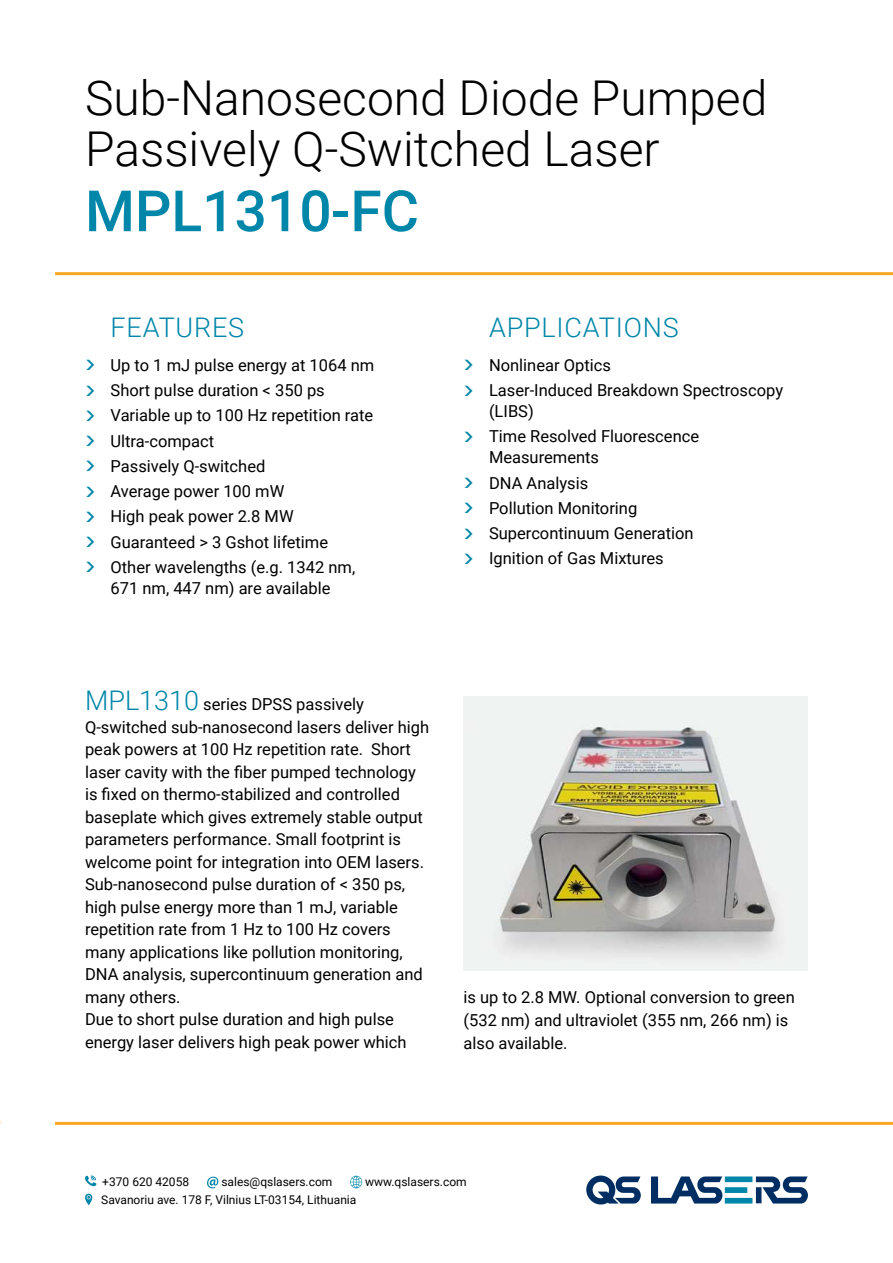
<style>
.page{position:relative;width:893px;height:1263px;background:#fff}
.page>*{position:absolute;margin:0;border:0;box-sizing:border-box;transform-origin:0 0}
.t1{font:500 57px "Roboto";color:#0086a8}
.t2{font:300 48px/51px "Roboto";color:#000}
.t3{font:300 27px "Roboto";letter-spacing:.03em;color:#0086a8}
.t4{font:16.5px/22.5px "Roboto";color:#000}
.t5{font:12px "Roboto";color:#000}
.s1{font-weight:300;font-size:27px;color:#0086a8}
</style>
<div class="page">
<svg style="left:651px;top:1176px;width:157px;height:27px"></svg>
<svg style="left:586px;top:1175px;width:55px;height:29px"></svg>
<svg style="left:85px;top:1175px;width:11px;height:11px"></svg>
<svg style="left:207px;top:1177px;width:11px;height:11px"></svg>
<svg style="left:350px;top:1176px;width:12px;height:12px"></svg>
<svg style="left:85px;top:1194px;width:7px;height:11px"></svg>
<hr style="left:55px;top:1122px;width:838px;height:3px;background:#f7a721">
<hr style="left:55px;top:272px;width:838px;height:3px;background:#f7a721">
<img style="left:463px;top:696px;width:345px;height:275px">
<h2 class="t2" style="left:85px;top:70px;width:684px">Sub-Nanosecond Diode Pumped<br>Passively Q-Switched Laser</h2>
<h1 class="t1" style="left:85px;top:171px;width:335px">MPL1310-FC</h1>
<h3 class="t3" style="left:111px;top:309px;width:135px">FEATURES</h3>
<p class="t4" style="left:111px;top:352px;width:265px;line-height:25.2px">Up to 1 mJ pulse energy at 1064 nm<br>Short pulse duration &lt; 350 ps<br>Variable up to 100 Hz repetition rate<br>Ultra-compact<br>Passively Q-switched<br>Average power 100 mW<br>High peak power 2.8 MW<br>Guaranteed &gt; 3 Gshot lifetime<br>Other wavelengths (e.g. 1342 nm,</p>
<p class="t4" style="left:111px;top:576px;width:221px">671 nm, 447 nm) are available</p>
<h3 class="t3" style="left:489px;top:309px;width:191px">APPLICATIONS</h3>
<p class="t4" style="left:489px;top:352px;width:296px;line-height:25.2px">Nonlinear Optics<br>Laser-Induced Breakdown Spectroscopy</p>
<p class="t4" style="left:489px;top:398px;width:212px;line-height:25.2px">(LIBS)<br>Time Resolved Fluorescence</p>
<p class="t4" style="left:489px;top:444px;width:206px;line-height:25.2px">Measurements<br>DNA Analysis<br>Pollution Monitoring<br>Supercontinuum Generation<br>Ignition of Gas Mixtures</p>
<p class="t4" style="left:85px;top:692px;width:346px"><span class="s1">MPL1310</span> series DPSS passively Q-switched sub-nanosecond lasers deliver high peak powers at 100 Hz repetition rate. Short laser cavity with the fiber pumped technology is fixed on thermo-stabilized and controlled baseplate which gives extremely stable output parameters performance. Small footprint is welcome point for integration into OEM lasers.<br>Sub-nanosecond pulse duration of &lt; 350 ps, high pulse energy more than 1 mJ, variable repetition rate from 1 Hz to 100 Hz covers many applications like pollution monitoring, DNA analysis, supercontinuum generation and many others.<br>Due to short pulse duration and high pulse energy laser delivers high peak power which</p>
<p class="t4" style="left:463px;top:986px;width:333px">is up to 2.8 MW. Optional conversion to green (532 nm) and ultraviolet (355 nm, 266 nm) is also available.</p>
<p class="t5" style="left:102px;top:1173px;width:88px">+370 620 42058</p>
<p class="t5" style="left:221px;top:1173px;width:112px">sales@qslasers.com</p>
<p class="t5" style="left:365px;top:1173px;width:103px">www.qslasers.com</p>
<p class="t5" style="left:101px;top:1191px;width:257px">Savanoriu ave. 178 F, Vilnius LT-03154, Lithuania</p>
</div>
